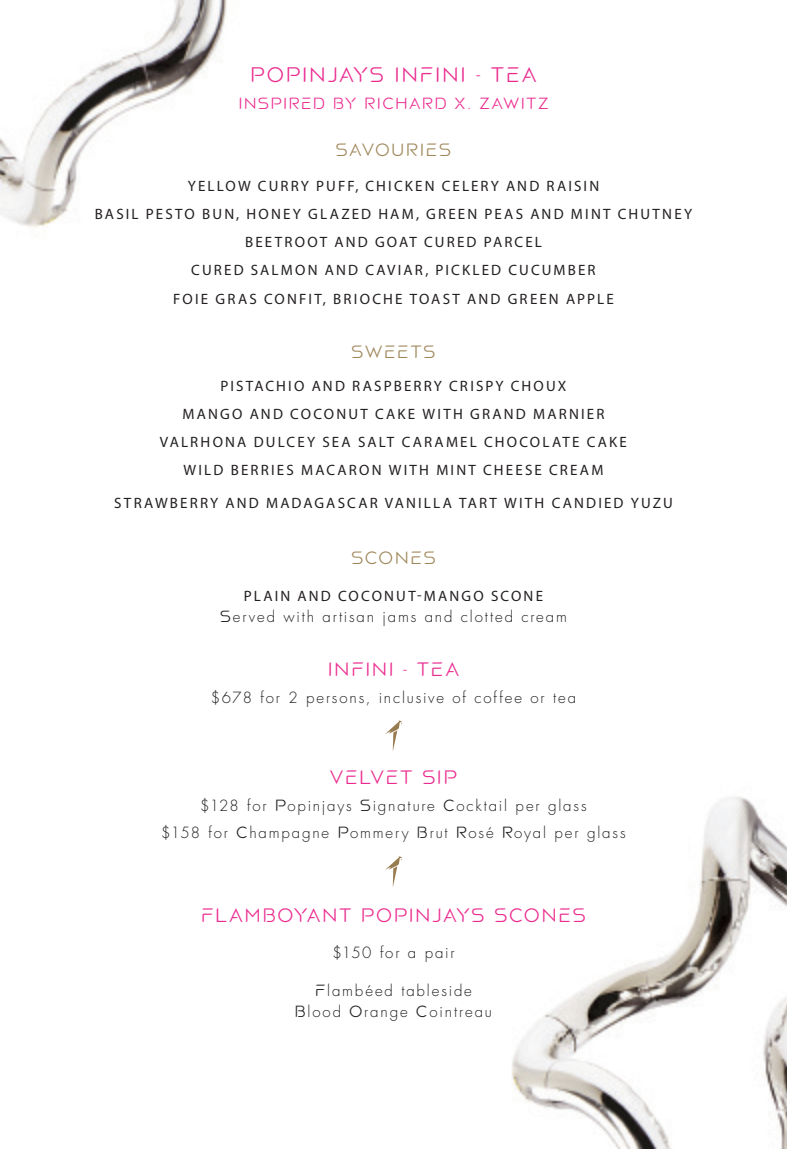
<style>
.page{position:relative;width:787px;height:1149px;background:#fff}
.page>*{position:absolute;margin:0;border:0;box-sizing:border-box;transform-origin:0 0}
.t1{font:300 19.5px "Popinjay";letter-spacing:.11em;color:#eb2c8f}
.t2{font:300 18px "Popinjay";letter-spacing:.11em;color:#eb2c8f}
.t3{font:300 16.5px "Popinjay";letter-spacing:.11em;color:#9f875a}
.t4{font:15px "Myriad Pro";letter-spacing:.145em;color:#231f20}
.t5{font:300 15px/21px "Popinjay";letter-spacing:.125em;color:#231f20;text-align:center}
.t6{font:300 15px "Popinjay";letter-spacing:.12em;color:#eb2c8f}
.s1{font-family:"Myriad Pro";font-weight:400}
</style>
<div class="page">
<img style="left:0;top:0;width:787px;height:1148px">
<svg style="left:385px;top:855px;width:17px;height:32px"></svg>
<svg style="left:385px;top:720px;width:17px;height:31px"></svg>
<p class="t1" style="left:251px;top:62px;width:287px">POPINJAYS INFINI - TEA</p>
<p class="t6" style="left:239px;top:94px;width:311px">INSPIRED BY RICHARD X. ZAWITZ</p>
<p class="t3" style="left:336px;top:139px;width:116px">SAVOURIES</p>
<p class="t4" style="left:188px;top:176px;width:413px">YELLOW CURRY PUFF, CHICKEN CELERY AND RAISIN</p>
<p class="t4" style="left:95px;top:204px;width:599px">BASIL PESTO BUN, HONEY GLAZED HAM, GREEN PEAS AND MINT CHUTNEY</p>
<p class="t4" style="left:245px;top:233px;width:298px">BEETROOT AND GOAT CURED PARCEL</p>
<p class="t4" style="left:191px;top:261px;width:406px">CURED SALMON AND CAVIAR, PICKLED CUCUMBER</p>
<p class="t4" style="left:173px;top:289px;width:442px">FOIE GRAS CONFIT, BRIOCHE TOAST AND GREEN APPLE</p>
<p class="t3" style="left:351px;top:341px;width:85px">SWEETS</p>
<p class="t4" style="left:220px;top:376px;width:347px">PISTACHIO AND RASPBERRY CRISPY CHOUX</p>
<p class="t4" style="left:182px;top:404px;width:423px">MANGO AND COCONUT CAKE WITH GRAND MARNIER</p>
<p class="t4" style="left:160px;top:432px;width:468px">VALRHONA DULCEY SEA SALT CARAMEL CHOCOLATE CAKE</p>
<p class="t4" style="left:183px;top:461px;width:421px">WILD BERRIES MACARON WITH MINT CHEESE CREAM</p>
<p class="t4" style="left:114px;top:493px;width:560px">STRAWBERRY AND MADAGASCAR VANILLA TART WITH CANDIED YUZU</p>
<p class="t3" style="left:351px;top:547px;width:86px">SCONES</p>
<p class="t5" style="left:220px;top:585px;width:348px"><span class="s1">PLAIN AND COCONUT-MANGO SCONE<br></span>Served with artisan jams and clotted cream</p>
<p class="t2" style="left:328px;top:657px;width:132px">INFINI - TEA</p>
<p class="t5" style="left:211px;top:687px;width:367px">$678 for 2 persons, inclusive of coffee or tea</p>
<p class="t2" style="left:330px;top:765px;width:128px">VELVET SIP</p>
<p class="t5" style="left:200px;top:795px;width:388px">$128 for Popinjays Signature Cocktail per glass</p>
<p class="t5" style="left:161px;top:822px;width:466px">$158 for Champagne Pommery Brut Rosé Royal per glass</p>
<p class="t2" style="left:201px;top:903px;width:386px">FLAMBOYANT POPINJAYS SCONES</p>
<p class="t5" style="left:332px;top:941px;width:124px">$150 for a pair</p>
<p class="t5" style="left:315px;top:980px;width:158px">Flambéed tableside</p>
<p class="t5" style="left:295px;top:1001px;width:199px">Blood Orange Cointreau</p>
</div>
